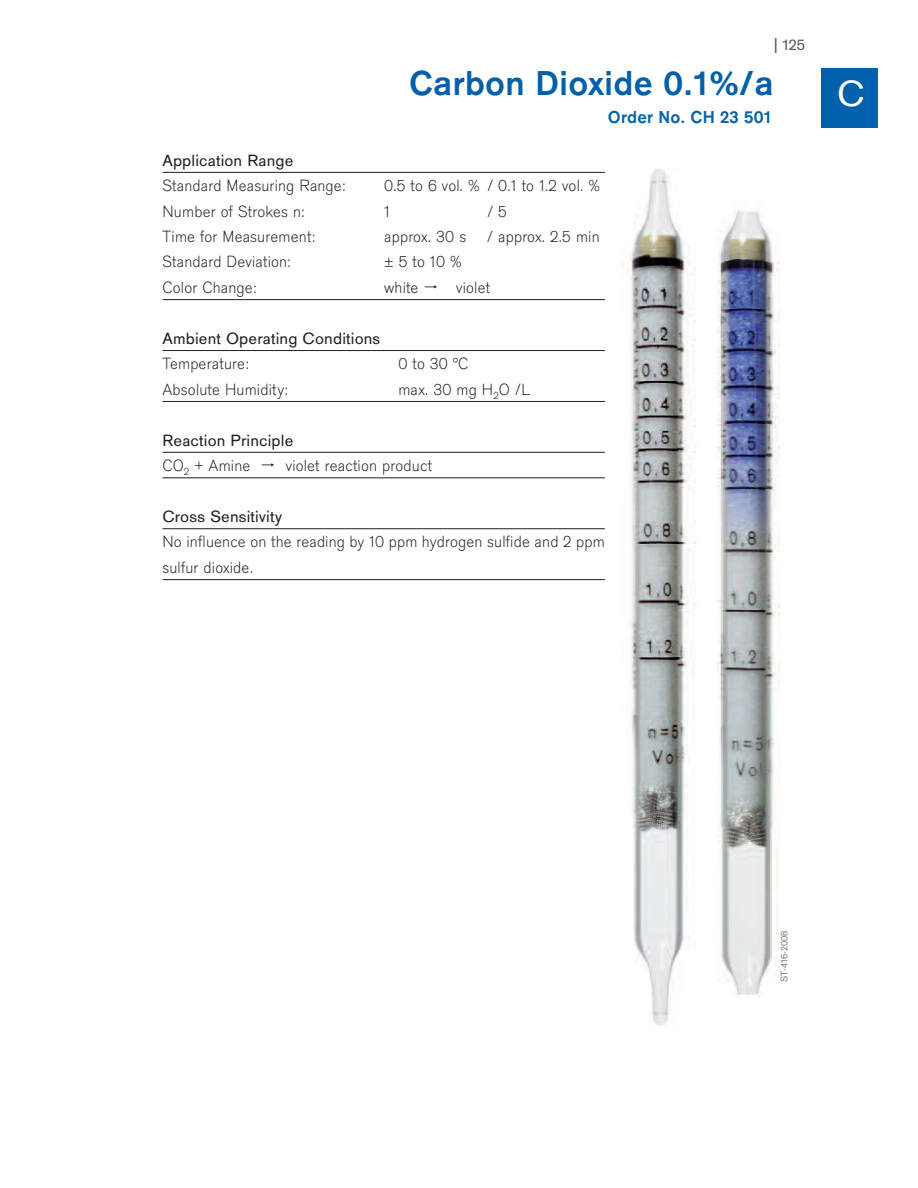
<style>
.page{position:relative;width:918px;height:1188px;background:#fff}
.page>*{position:absolute;margin:0;border:0;box-sizing:border-box;transform-origin:0 0}
.t1{font:37.95px "Draeger San";color:#fff}
.t2{font:700 35.85px "Draeger San";letter-spacing:.01em;color:#0060a9}
.t3{font:700 18px "Draeger San";letter-spacing:.01em;color:#0060a9}
.t4{font:300 16.95px/25.5px "Draeger San";letter-spacing:.01em;color:#231f20}
.t5{font:16.95px/25.5px "Draeger San";letter-spacing:.01em;color:#231f20}
.t6{font:15.9px "Draeger San";color:#58595b}
.t7{font:10.05px "Draeger San";color:#808285}
.s1{font-size:18px}
.s2{font-weight:300}
</style>
<div class="page">
<div style="left:821px;top:68px;width:57px;height:59px;background:#0060a9"></div>
<img style="left:622px;top:169px;width:74px;height:856px">
<img style="left:717px;top:210px;width:63px;height:787px">
<hr style="left:163px;top:172px;width:442px;height:1px;background:#231f20">
<hr style="left:163px;top:299px;width:442px;height:1px;background:#231f20">
<hr style="left:163px;top:350px;width:442px;height:1px;background:#231f20">
<hr style="left:163px;top:401px;width:442px;height:1px;background:#231f20">
<hr style="left:163px;top:452px;width:442px;height:1px;background:#231f20">
<hr style="left:163px;top:478px;width:442px;height:1px;background:#231f20">
<hr style="left:163px;top:528px;width:442px;height:1px;background:#231f20">
<hr style="left:163px;top:579px;width:442px;height:1px;background:#231f20">
<p class="t6" style="left:771px;top:39px;width:36px"><span class="s1">|</span>125</p>
<h2 class="t2" style="left:409px;top:62px;width:366px">Carbon Dioxide 0.1%/a</h2>
<p class="t3" style="left:608px;top:106px;width:165px">Order No. CH 23 501</p>
<p class="t5" style="left:163px;top:149px;width:133px">Application Range</p>
<p class="t4" style="left:163px;top:175px;width:185px">Standard Measuring Range:</p>
<p class="t4" style="left:384px;top:175px;width:217px">0.5 to 6 vol. % / 0.1 to 1.2 vol. %</p>
<p class="t4" style="left:163px;top:200px;width:144px">Number of Strokes n:</p>
<p class="t4" style="left:384px;top:200px;width:7px">1</p>
<p class="t4" style="left:487px;top:200px;width:21px">/ 5</p>
<p class="t4" style="left:163px;top:226px;width:154px">Time for Measurement:</p>
<p class="t4" style="left:384px;top:226px;width:217px">approx. 30 s / approx. 2.5 min</p>
<p class="t4" style="left:163px;top:251px;width:130px">Standard Deviation:</p>
<p class="t4" style="left:384px;top:251px;width:79px">± 5 to 10 %</p>
<p class="t4" style="left:163px;top:277px;width:96px">Color Change:</p>
<p class="t4" style="left:384px;top:277px;width:36px">white</p>
<p class="t4" style="left:456px;top:277px;width:36px">violet</p>
<p class="t5" style="left:163px;top:327px;width:219px">Ambient Operating Conditions</p>
<p class="t4" style="left:163px;top:353px;width:88px">Temperature:</p>
<p class="t4" style="left:398px;top:353px;width:71px">0 to 30 °C</p>
<p class="t4" style="left:163px;top:378px;width:127px">Absolute Humidity:</p>
<p class="t4" style="left:398px;top:378px;width:134px">max. 30 mg H<sub>2</sub>O /L</p>
<p class="t5" style="left:163px;top:429px;width:132px">Reaction Principle<br><span class="s2">CO</span><sub>2</sub> <span class="s2">+ Amine</span></p>
<p class="t4" style="left:286px;top:455px;width:148px">violet reaction product</p>
<p class="t5" style="left:163px;top:505px;width:121px">Cross Sensitivity</p>
<p class="t4" style="left:163px;top:531px;width:444px">No influence on the reading by 10 ppm hydrogen sulfide and 2 ppm sulfur dioxide.</p>
<h1 class="t1" style="left:837px;top:79px;width:29px">C</h1>
<p class="t7" style="left:780px;top:982px;width:53px;rotate:-90deg">ST-416-2008</p>
</div>
